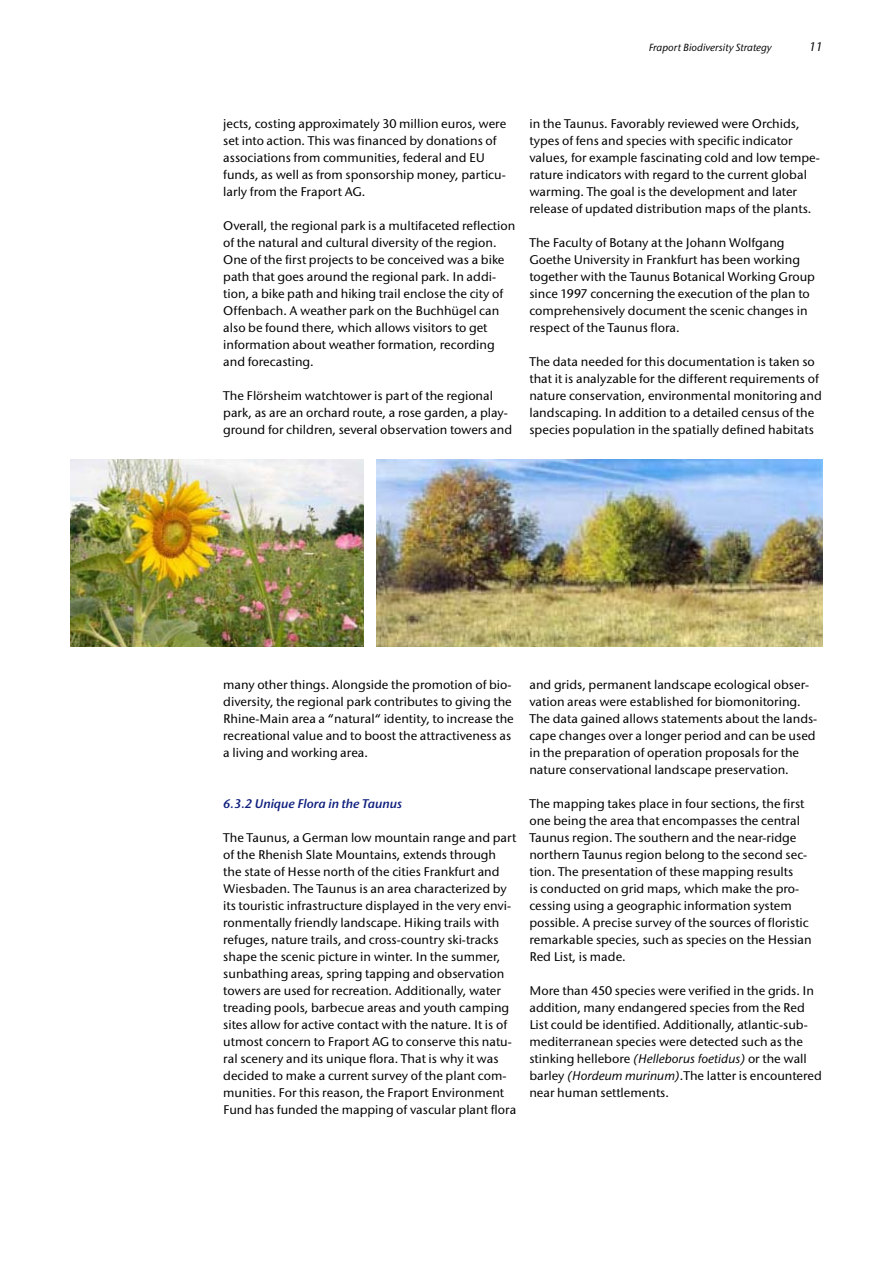
<style>
.page{position:relative;width:893px;height:1263px;background:#fff}
.page>*{position:absolute;margin:0;border:0;box-sizing:border-box;transform-origin:0 0}
.t1{font:500 12.75px/17px "Stone San Itc T";color:#000}
.t2{font:12.75px "Stone San Itc T Semi Ital";color:#0e1e7d}
.t3{font:italic 500 12.75px "Stone San Itc T";color:#000}
.t4{font:italic 500 10.5px "Stone San Itc T";color:#000}
.s1{font-style:italic}
</style>
<div class="page">
<img style="left:376px;top:459px;width:447px;height:187px">
<img style="left:70px;top:459px;width:294px;height:187px">
<p class="t4" style="left:649px;top:41px;width:125px">Fraport Biodiversity Strategy</p>
<p class="t3" style="left:809px;top:39px;width:15px">11</p>
<p class="t1" style="left:223px;top:115px;width:284px">jects, costing approximately 30 million euros, were set into action. This was financed by donations of associations from communities, federal and EU funds, as well as from sponsorship money, particu&shy;larly from the Fraport AG.</p>
<p class="t1" style="left:223px;top:217px;width:294px">Overall, the regional park is a multifaceted reflection of the natural and cultural diversity of the region.<br>One of the first projects to be conceived was a bike path that goes around the regional park. In addi&shy;tion, a bike path and hiking trail enclose the city of Offenbach. A weather park on the Buchhügel can also be found there, which allows visitors to get information about weather formation, recording and forecasting.</p>
<p class="t1" style="left:223px;top:387px;width:291px">The Flörsheim watchtower is part of the regional park, as are an orchard route, a rose garden, a play&shy;ground for children, several observation towers and</p>
<p class="t1" style="left:529px;top:115px;width:292px">in the Taunus. Favorably reviewed were Orchids, types of fens and species with specific indicator values, for example fascinating cold and low tempe&shy;rature indicators with regard to the current global warming. The goal is the development and later release of updated distribution maps of the plants.</p>
<p class="t1" style="left:529px;top:234px;width:287px">The Faculty of Botany at the Johann Wolfgang Goethe University in Frankfurt has been working together with the Taunus Botanical Working Group since 1997 concerning the execution of the plan to comprehensively document the scenic changes in respect of the Taunus flora.</p>
<p class="t1" style="left:529px;top:353px;width:294px">The data needed for this documentation is taken so that it is analyzable for the different requirements of nature conservation, environmental monitoring and landscaping. In addition to a detailed census of the species population in the spatially defined habitats</p>
<p class="t1" style="left:223px;top:676px;width:292px">many other things. Alongside the promotion of bio&shy;diversity, the regional park contributes to giving the Rhine-Main area a “natural“ identity, to increase the recreational value and to boost the attractiveness as a living and working area.</p>
<p class="t2" style="left:223px;top:796px;width:180px">6.3.2 Unique Flora in the Taunus</p>
<p class="t1" style="left:223px;top:829px;width:295px">The Taunus, a German low mountain range and part of the Rhenish Slate Mountains, extends through the state of Hesse north of the cities Frankfurt and Wiesbaden. The Taunus is an area characterized by its touristic infrastructure displayed in the very envi&shy;ronmentally friendly landscape. Hiking trails with refuges, nature trails, and cross-country ski-tracks shape the scenic picture in winter. In the summer, sunbathing areas, spring tapping and observation towers are used for recreation. Additionally, water treading pools, barbecue areas and youth camping sites allow for active contact with the nature. It is of utmost concern to Fraport AG to conserve this natu&shy;ral scenery and its unique flora. That is why it was decided to make a current survey of the plant com&shy;munities. For this reason, the Fraport Environment Fund has funded the mapping of vascular plant flora</p>
<p class="t1" style="left:529px;top:676px;width:289px">and grids, permanent landscape ecological obser&shy;vation areas were established for biomonitoring.<br>The data gained allows statements about the lands&shy;cape changes over a longer period and can be used in the preparation of operation proposals for the nature conservational landscape preservation.</p>
<p class="t1" style="left:529px;top:795px;width:284px">The mapping takes place in four sections, the first one being the area that encompasses the central Taunus region. The southern and the near-ridge northern Taunus region belong to the second sec&shy;tion. The presentation of these mapping results<br>is conducted on grid maps, which make the pro&shy;cessing using a geographic information system possible. A precise survey of the sources of floristic remarkable species, such as species on the Hessian Red List, is made.</p>
<p class="t1" style="left:529px;top:982px;width:294px">More than 450 species were verified in the grids. In addition, many endangered species from the Red List could be identified. Additionally, atlantic-sub&shy;mediterranean species were detected such as the stinking hellebore <span class="s1">(Helleborus foetidus)</span> or the wall barley <span class="s1">(Hordeum murinum)</span>.The latter is encountered near human settlements.</p>
</div>
